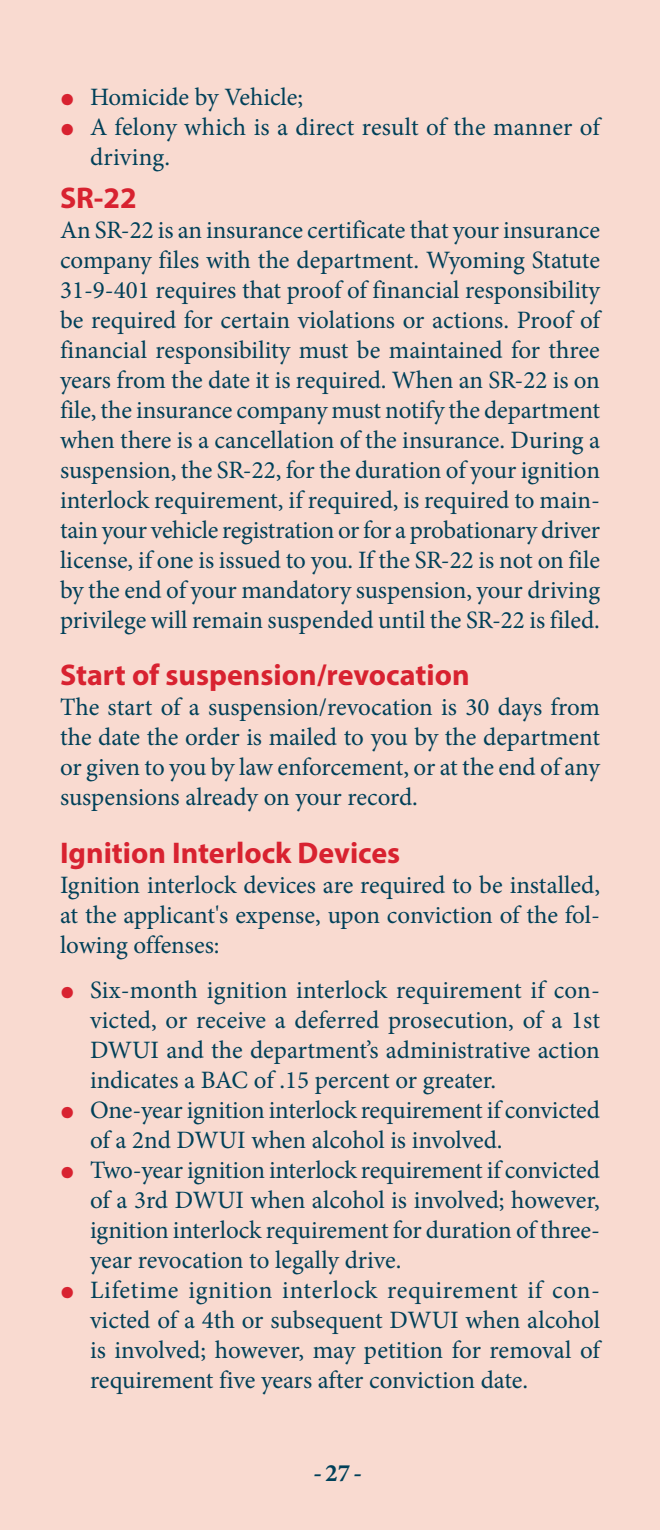
<style>
.page{position:relative;width:660px;height:1530px;background:#f9dad0}
.page>*{position:absolute;margin:0;border:0;box-sizing:border-box;transform-origin:0 0}
.Hed_3{font:700 30px "Myriad Pro";color:#d82230}
.Body_text{font:25px/30px "Minion Pro";color:#004059;text-align:justify}
.Indented_text_with_b{font:25px/30px "Minion Pro";color:#004059;text-align:justify}
.t1{font:700 25px "Minion Pro";color:#004059}
.s1{font-family:"Myriad Pro";font-weight:900;font-size:40px;color:#d82230}
</style>
<div class="page">
<p class="Indented_text_with_b" style="left:60px;top:82px;width:245px"><span class="s1">•</span> Homicide by Vehicle;</p>
<p class="Indented_text_with_b" style="left:90px;top:112px;width:512px;text-indent:-30px"><span class="s1">•</span> A felony which is a direct result of the manner of driving.</p>
<p class="Hed_3" style="left:60px;top:178px;width:78px">SR-22</p>
<p class="Body_text" style="left:60px;top:215px;width:542px">An SR-22 is an insurance certificate that your insurance company files with the department. Wyoming Statute 31-9-401 requires that proof of financial responsibility be required for certain violations or actions. Proof of financial responsibility must be maintained for three years from the date it is required. When an SR-22 is on file, the insurance company must notify the department when there is a cancellation of the insurance. During a suspension, the SR-22, for the duration of your ignition interlock requirement, if required, is required to main&shy;tain your vehicle registration or for a probationary driver license, if one is issued to you. If the SR-22 is not on file by the end of your mandatory suspension, your driving privilege will remain suspended until the SR-22 is filed.</p>
<p class="Hed_3" style="left:60px;top:655px;width:411px">Start of suspension/revocation</p>
<p class="Body_text" style="left:60px;top:692px;width:542px">The start of a suspension/revocation is 30 days from the date the order is mailed to you by the department or given to you by law enforcement, or at the end of any suspensions already on your record.</p>
<p class="Hed_3" style="left:60px;top:833px;width:342px">Ignition Interlock Devices</p>
<p class="Body_text" style="left:60px;top:870px;width:542px">Ignition interlock devices are required to be installed, at the applicant's expense, upon conviction of the fol&shy;lowing offenses:</p>
<p class="Indented_text_with_b" style="left:90px;top:975px;width:512px;text-indent:-30px"><span class="s1">•</span> Six-month ignition interlock requirement if con&shy;victed, or receive a deferred prosecution, of a 1st DWUI and the department’s administrative action indicates a BAC of .15 percent or greater.</p>
<p class="Indented_text_with_b" style="left:90px;top:1095px;width:512px;text-indent:-30px"><span class="s1">•</span> One-year ignition interlock requirement if convicted of a 2nd DWUI when alcohol is involved.</p>
<p class="Indented_text_with_b" style="left:90px;top:1155px;width:512px;text-indent:-30px"><span class="s1">•</span> Two-year ignition interlock requirement if convicted of a 3rd DWUI when alcohol is involved; however, ignition interlock requirement for duration of three&shy;year revocation to legally drive.</p>
<p class="Indented_text_with_b" style="left:90px;top:1275px;width:512px;text-indent:-30px"><span class="s1">•</span> Lifetime ignition interlock requirement if con&shy;victed of a 4th or subsequent DWUI when alcohol is involved; however, may petition for removal of requirement five years after conviction date.</p>
<p class="t1" style="left:314px;top:1455px;width:50px">-27-</p>
</div>
